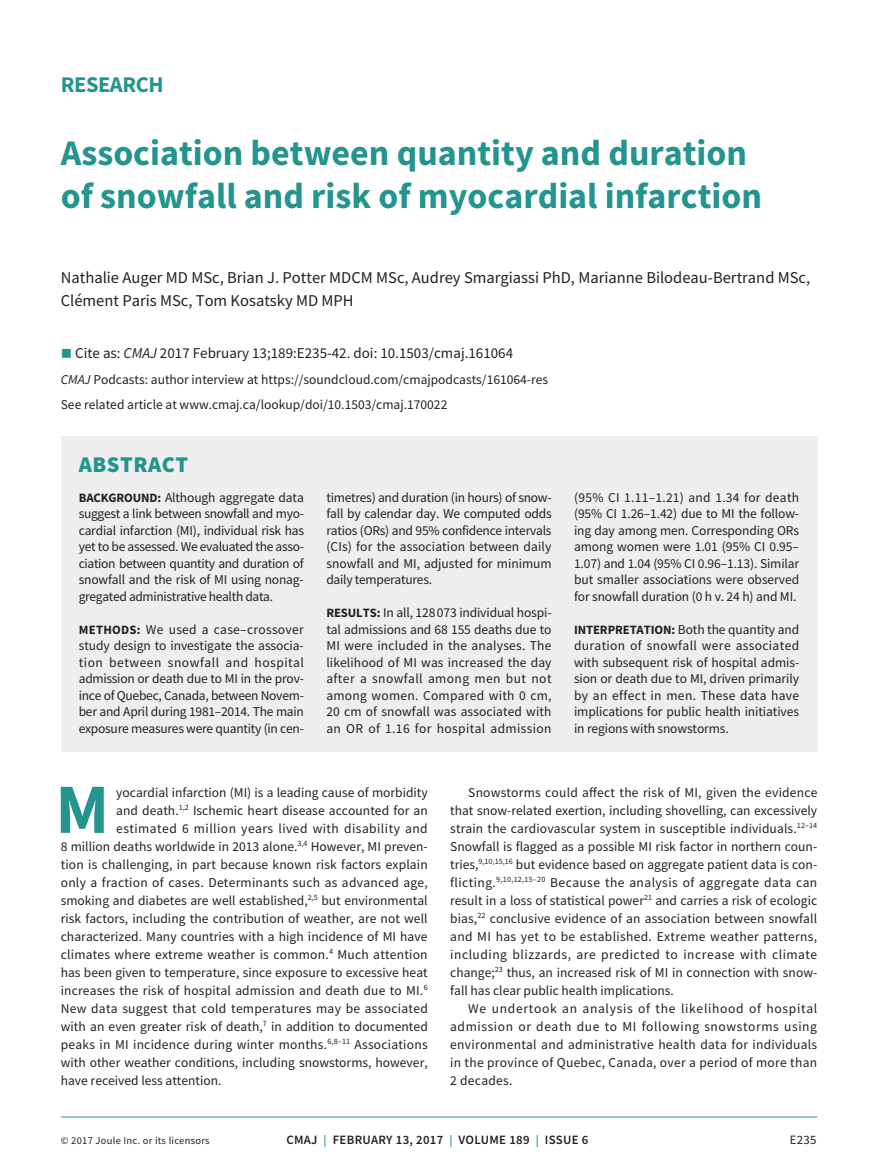
<style>
.page{position:relative;width:878px;height:1175px;background:#fff}
.page>*{position:absolute;margin:0;border:0;box-sizing:border-box;transform-origin:0 0}
.t1{font:700 70.65px "Source Sans Pro";color:#24948e}
.t2{font:700 36px/43.2px "Source Sans Pro";color:#24948e}
.t3{font:700 22.5px "Source Sans Pro";letter-spacing:-.02em;color:#24948e}
.t4{font:900 22.5px "Source Sans Pro";letter-spacing:.025em;color:#24948e}
.t5{font:16.5px/22.5px "Source Sans Pro";color:#231f20}
.t6{font:15px "Source Sans Pro";color:#231f20}
.t7{font:13.5px/16.5px "Source Sans Pro";color:#231f20;text-align:justify}
.t8{font:13.5px "Source Sans Pro";letter-spacing:.02em;color:#231f20}
.t9{font:13.5px "Source Sans Pro";letter-spacing:.035em;color:#231f20}
.t10{font:600 12.75px "Source Sans Pro";letter-spacing:.025em;color:#231f20}
.t11{font:12.75px "Source Sans Pro";color:#231f20}
.t12{font:10.5px "Source Sans Pro";letter-spacing:.025em;color:#231f20}
.s1{color:#24948e}
.s2{font-style:italic}
.s3{font-weight:700;font-size:12.75px}
.s4{font-size:12px;color:#24948e}
</style>
<div class="page">
<hr style="left:61px;top:1116px;width:756px;height:1px;background:#24948e">
<div style="left:61px;top:436px;width:756px;height:316px;background:#eeeeef"></div>
<h3 class="t3" style="left:61px;top:69px;width:104px">RESEARCH</h3>
<h2 class="t2" style="left:61px;top:131px;width:702px">Association between quantity and duration of snowfall and risk of myocardial infarction</h2>
<p class="t5" style="left:61px;top:266px;width:751px">Nathalie Auger MD MSc, Brian J. Potter MDCM MSc, Audrey Smargiassi PhD, Marianne Bilodeau-Bertrand MSc,<br>Clément Paris MSc, Tom Kosatsky MD MPH</p>
<p class="t6" style="left:61px;top:344px;width:454px"><span class="s1">■</span> Cite as: <span class="s2">CMAJ</span> 2017 February 13;189:E235-42. doi: 10.1503/cmaj.161064</p>
<p class="t7" style="left:61px;top:366px;width:489px;line-height:25.5px"><span class="s2">CMAJ</span> Podcasts: author interview at https://soundcloud.com/cmajpodcasts/161064-res<br>See related article at www.cmaj.ca/lookup/doi/10.1503/cmaj.170022</p>
<h3 class="t4" style="left:79px;top:448px;width:111px">ABSTRACT</h3>
<p class="t7" style="left:79px;top:489px;width:227px"><span class="s3">BACKGROUND:</span> Although aggregate data suggest a link between snowfall and myo&shy;cardial infarction (MI), individual risk has yet to be assessed. We evaluated the asso&shy;ciation between quantity and duration of snowfall and the risk of MI using nonag&shy;gregated administrative health data.</p>
<p class="t7" style="left:79px;top:621px;width:227px"><span class="s3">METHODS:</span> We used a case–crossover study design to investigate the associa&shy;tion between snowfall and hospital admission or death due to MI in the prov&shy;ince of Quebec, Canada, between Novem&shy;ber and April during 1981–2014. The main exposure measures were quantity (in cen-</p>
<p class="t7" style="left:326px;top:489px;width:227px">timetres) and duration (in hours) of snow&shy;fall by calendar day. We computed odds ratios (ORs) and 95% confidence intervals (CIs) for the association between daily snowfall and MI, adjusted for minimum daily temperatures.</p>
<p class="t7" style="left:326px;top:604px;width:227px"><span class="s3">RESULTS:</span> In all, 128 073 individual hospi&shy;tal admissions and 68 155 deaths due to MI were included in the analyses. The likelihood of MI was increased the day after a snowfall among men but not among women. Compared with 0 cm, 20 cm of snowfall was associated with an OR of 1.16 for hospital admission</p>
<p class="t7" style="left:574px;top:489px;width:227px">(95% CI 1.11–1.21) and 1.34 for death (95% CI 1.26–1.42) due to MI the follow&shy;ing day among men. Corresponding ORs among women were 1.01 (95% CI 0.95– 1.07) and 1.04 (95% CI 0.96–1.13). Similar but smaller associations were observed for snowfall duration (0 h v. 24 h) and MI.</p>
<p class="t7" style="left:574px;top:621px;width:227px"><span class="s3">INTERPRETATION:</span> Both the quantity and duration of snowfall were associated with subsequent risk of hospital admis&shy;sion or death due to MI, driven primarily by an effect in men. These data have implications for public health initiatives in regions with snowstorms.</p>
<h1 class="t1" style="left:55px;top:761px;width:55px">M</h1>
<p class="t7" style="left:116px;top:784px;width:313px">yocardial infarction (MI) is a leading cause of morbidity</p>
<p class="t7" style="left:116px;top:802px;width:313px">and death.<sup>1,2</sup> Ischemic heart disease accounted for an</p>
<p class="t9" style="left:116px;top:819px;width:313px">estimated 6 million years lived with disability and</p>
<p class="t7" style="left:61px;top:838px;width:368px">8 million deaths worldwide in 2013 alone.<sup>3,4</sup> However, MI preven-</p>
<p class="t7" style="left:61px;top:856px;width:368px">tion is challenging, in part because known risk factors explain</p>
<p class="t8" style="left:61px;top:873px;width:368px">only a fraction of cases. Determinants such as advanced age,</p>
<p class="t7" style="left:61px;top:892px;width:368px">smoking and diabetes are well established,<sup>2,5</sup> but environmental</p>
<p class="t7" style="left:61px;top:910px;width:368px">risk factors, including the contribution of weather, are not well</p>
<p class="t7" style="left:61px;top:928px;width:368px">characterized. Many countries with a high incidence of MI have</p>
<p class="t7" style="left:61px;top:946px;width:368px">climates where extreme weather is common.<sup>4</sup> Much attention</p>
<p class="t7" style="left:61px;top:964px;width:368px">has been given to temperature, since exposure to excessive heat</p>
<p class="t7" style="left:61px;top:982px;width:368px">increases the risk of hospital admission and death due to MI.<sup>6</sup></p>
<p class="t8" style="left:61px;top:999px;width:369px">New data suggest that cold temperatures may be associated</p>
<p class="t7" style="left:61px;top:1018px;width:368px">with an even greater risk of death,<sup>7</sup> in addition to documented</p>
<p class="t7" style="left:61px;top:1036px;width:368px">peaks in MI incidence during winter months.<sup>6,8–11</sup> Associations</p>
<p class="t7" style="left:61px;top:1054px;width:368px">with other weather conditions, including snowstorms, however,</p>
<p class="t7" style="left:61px;top:1072px;width:162px">have received less attention.</p>
<p class="t7" style="left:450px;top:783px;width:369px;line-height:18px;text-indent:18px">Snowstorms could affect the risk of MI, given the evidence that snow-related exertion, including shovelling, can excessively strain the cardiovascular system in susceptible individuals.<sup>12–14<br></sup>Snowfall is flagged as a possible MI risk factor in northern coun&shy;tries,<sup>9,10,15,16</sup> but evidence based on aggregate patient data is con&shy;flicting.<sup>9,10,12,15–20</sup> Because the analysis of aggregate data can result in a loss of statistical power<sup>21</sup> and carries a risk of ecologic bias,<sup>22</sup> conclusive evidence of an association between snowfall and MI has yet to be established. Extreme weather patterns, including blizzards, are predicted to increase with climate change;<sup>23</sup> thus, an increased risk of MI in connection with snow&shy;fall has clear public health implications.</p>
<p class="t7" style="left:450px;top:999px;width:368px;line-height:18px;text-indent:18px">We undertook an analysis of the likelihood of hospital admission or death due to MI following snowstorms using environmental and administrative health data for individuals in the province of Quebec, Canada, over a period of more than 2 decades.</p>
<p class="t12" style="left:61px;top:1134px;width:150px">© 2017 Joule Inc. or its licensors</p>
<p class="t10" style="left:286px;top:1131px;width:303px">CMAJ <span class="s4">|</span> FEBRUARY 13, 2017 <span class="s4">|</span> VOLUME 189 <span class="s4">|</span> ISSUE 6</p>
<p class="t11" style="left:789px;top:1132px;width:28px">E235</p>
</div>
